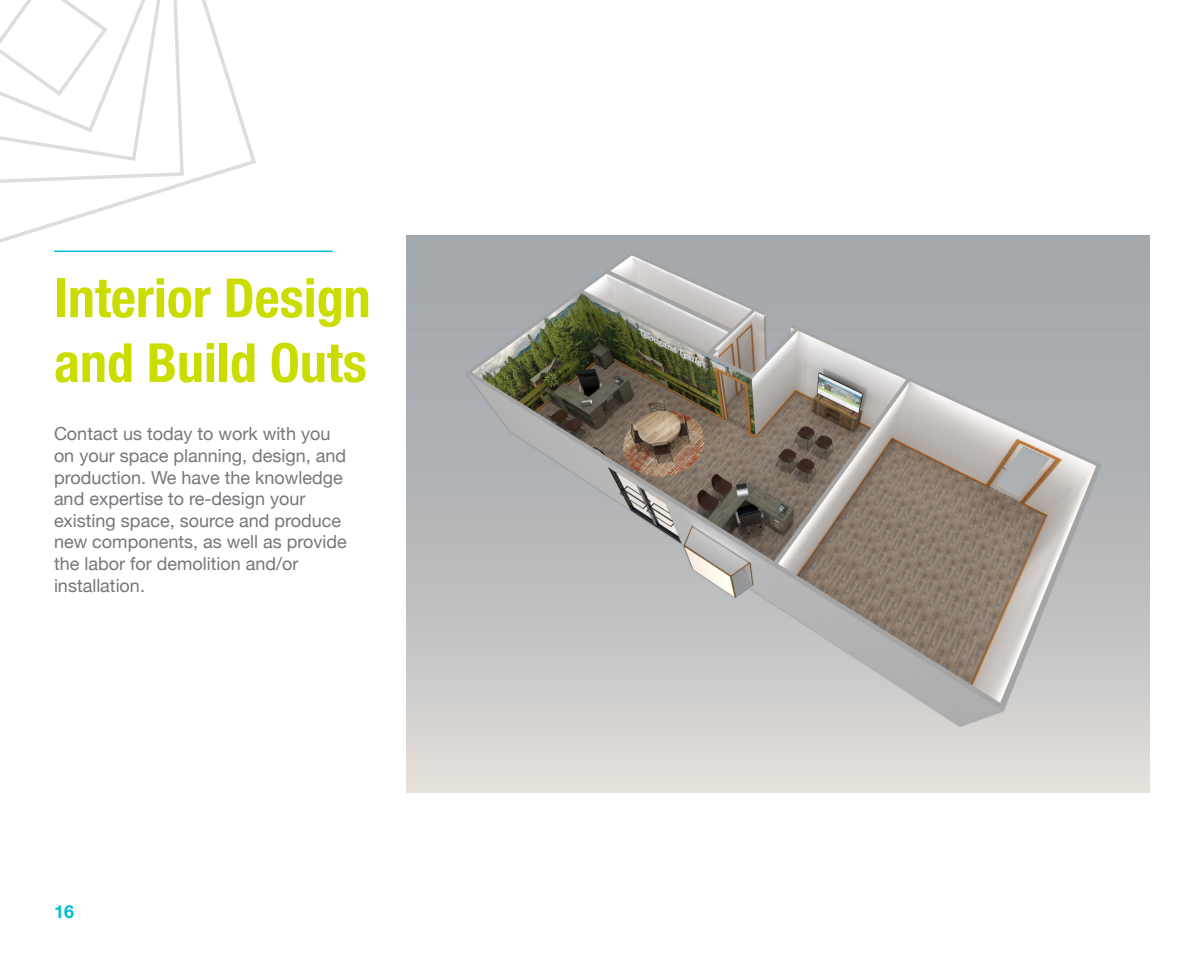
<style>
.page{position:relative;width:1188px;height:972px;background:#fff}
.page>*{position:absolute;margin:0;border:0;box-sizing:border-box;transform-origin:0 0}
.t1{font:700 condensed 54px/64.8px "Helvetica Neue LT Std";color:#cbdd00}
.t2{font:18px/21.6px "Helvetica Neue";color:#74777b}
.t3{font:700 18px "Helvetica Neue LT Std";color:#00bed6}
</style>
<div class="page">
<svg style="left:0;top:0;width:258px;height:253px"></svg>
<hr style="left:54px;top:251px;width:279px;height:1px;background:#00bed6">
<img style="left:406px;top:235px;width:743px;height:558px">
<h1 class="t1" style="left:54px;top:265px;width:318px">Interior Design and Build Outs</h1>
<p class="t2" style="left:54px;top:424px;width:294px">Contact us today to work with you on your space planning, design, and production. We have the knowledge and expertise to re-design your existing space, source and produce new components, as well as provide the labor for demolition and/or installation.</p>
<p class="t3" style="left:54px;top:900px;width:22px">16</p>
</div>
